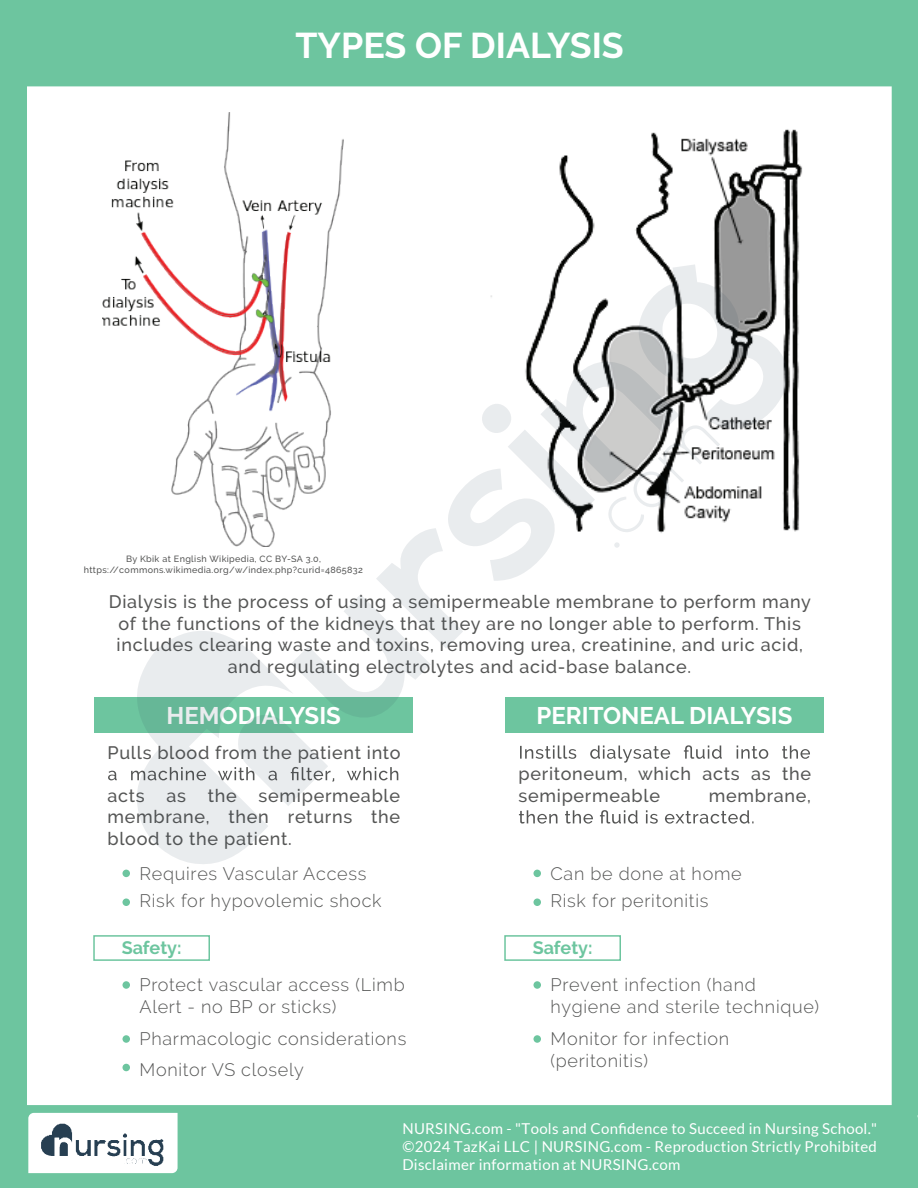
<style>
.page{position:relative;width:918px;height:1188px;background:#fff}
.page>*{position:absolute;margin:0;border:0;box-sizing:border-box;transform-origin:0 0}
.t1{font:700 35.7px "Raleway";color:#fff}
.t2{font:700 24px "Raleway";color:#fff}
.t3{font:500 18px/21.6px "Raleway";letter-spacing:.04em;color:#555655;text-align:center}
.t4{font:300 18px/21.6px "Raleway";letter-spacing:.04em;color:#555655}
.t5{font:700 18px "Raleway";color:#6dc59f}
.t6{font:15px/18px "Lato";letter-spacing:.02em;color:#fff;text-align:justify}
.t7{font:500 9px/10.8px "Raleway";letter-spacing:.04em;color:#555655;text-align:center}
</style>
<div class="page">
<div style="left:26px;top:0;width:892px;height:86px;background:#6dc59f"></div>
<div style="left:26px;top:1105px;width:892px;height:83px;background:#6dc59f"></div>
<div style="left:892px;top:2px;width:26px;height:1119px;background:#6dc59f"></div>
<div style="left:0;top:0;width:26px;height:1188px;background:#6dc59f"></div>
<div style="left:94px;top:697px;width:319px;height:35px;background:#6dc59f"></div>
<div style="left:505px;top:697px;width:319px;height:35px;background:#6dc59f"></div>
<div style="left:93px;top:935px;width:117px;height:26px;border:2px solid #6dc59f"></div>
<div style="left:504px;top:935px;width:117px;height:26px;border:2px solid #6dc59f"></div>
<img style="left:103px;top:113px;width:241px;height:213px">
<img style="left:559px;top:129px;width:244px;height:135px">
<div style="left:122px;top:870px;width:8px;height:7px;background:#6dc59f;border-radius:50%"></div>
<div style="left:122px;top:898px;width:8px;height:8px;background:#6dc59f;border-radius:50%"></div>
<div style="left:534px;top:870px;width:7px;height:7px;background:#6dc59f;border-radius:50%"></div>
<div style="left:534px;top:898px;width:7px;height:8px;background:#6dc59f;border-radius:50%"></div>
<div style="left:122px;top:981px;width:8px;height:8px;background:#6dc59f;border-radius:50%"></div>
<div style="left:534px;top:981px;width:7px;height:8px;background:#6dc59f;border-radius:50%"></div>
<div style="left:122px;top:1035px;width:8px;height:8px;background:#6dc59f;border-radius:50%"></div>
<div style="left:122px;top:1064px;width:8px;height:7px;background:#6dc59f;border-radius:50%"></div>
<div style="left:534px;top:1035px;width:7px;height:8px;background:#6dc59f;border-radius:50%"></div>
<svg style="left:28px;top:1113px;width:150px;height:60px"></svg>
<img style="left:36px;top:1118px;width:134px;height:50px">
<svg style="left:108px;top:264px;width:702px;height:600px"></svg>
<h1 class="t1" style="left:296px;top:32px;width:330px">TYPES OF DIALYSIS</h1>
<p class="t7" style="left:84px;top:554px;width:281px">By Kbik at English Wikipedia, CC BY-SA 3.0, https://commons.wikimedia.org/w/index.php?curid=4865832</p>
<p class="t3" style="left:109px;top:593px;width:704px">Dialysis is the process of using a semipermeable membrane to perform many of the functions of the kidneys that they are no longer able to perform. This includes clearing waste and toxins, removing urea, creatinine, and uric acid, and regulating electrolytes and acid-base balance.</p>
<h2 class="t2" style="left:166px;top:706px;width:176px">HEMODIALYSIS</h2>
<h2 class="t2" style="left:537px;top:706px;width:257px">PERITONEAL DIALYSIS</h2>
<p class="t3" style="left:107px;top:743px;width:295px">Pulls blood from the patient into</p>
<p class="t3" style="left:107px;top:786px;width:294px;text-align:justify">acts as the semipermeable membrane, then returns the blood to the patient.</p>
<p class="t3" style="left:518px;top:765px;width:294px;text-align:left">peritoneum, which acts as the semipermeable</p>
<p class="t3" style="left:709px;top:786px;width:104px">membrane,</p>
<p class="t4" style="left:139px;top:861px;width:244px;line-height:27.6px">Requires Vascular Access<br>Risk for hypovolemic shock</p>
<p class="t4" style="left:550px;top:861px;width:193px;line-height:27.6px">Can be done at home<br>Risk for peritonitis</p>
<p class="t5" style="left:122px;top:940px;width:61px">Safety:</p>
<p class="t5" style="left:533px;top:940px;width:61px">Safety:</p>
<p class="t4" style="left:139px;top:976px;width:267px">Protect vascular access (Limb<br>Alert - no BP or sticks)</p>
<p class="t4" style="left:550px;top:976px;width:270px">Prevent infection (hand hygiene and sterile technique)</p>
<p class="t4" style="left:140px;top:1025px;width:268px;line-height:30.6px">Pharmacologic considerations<br>Monitor VS closely</p>
<p class="t4" style="left:550px;top:1030px;width:180px">Monitor for infection (peritonitis)</p>
<p class="t6" style="left:402px;top:1120px;width:476px">NURSING.com - "Tools and Confidence to Succeed in Nursing School." ©2024 TazKai LLC | NURSING.com - Reproduction Strictly Prohibited Disclaimer information at NURSING.com</p>
</div>
